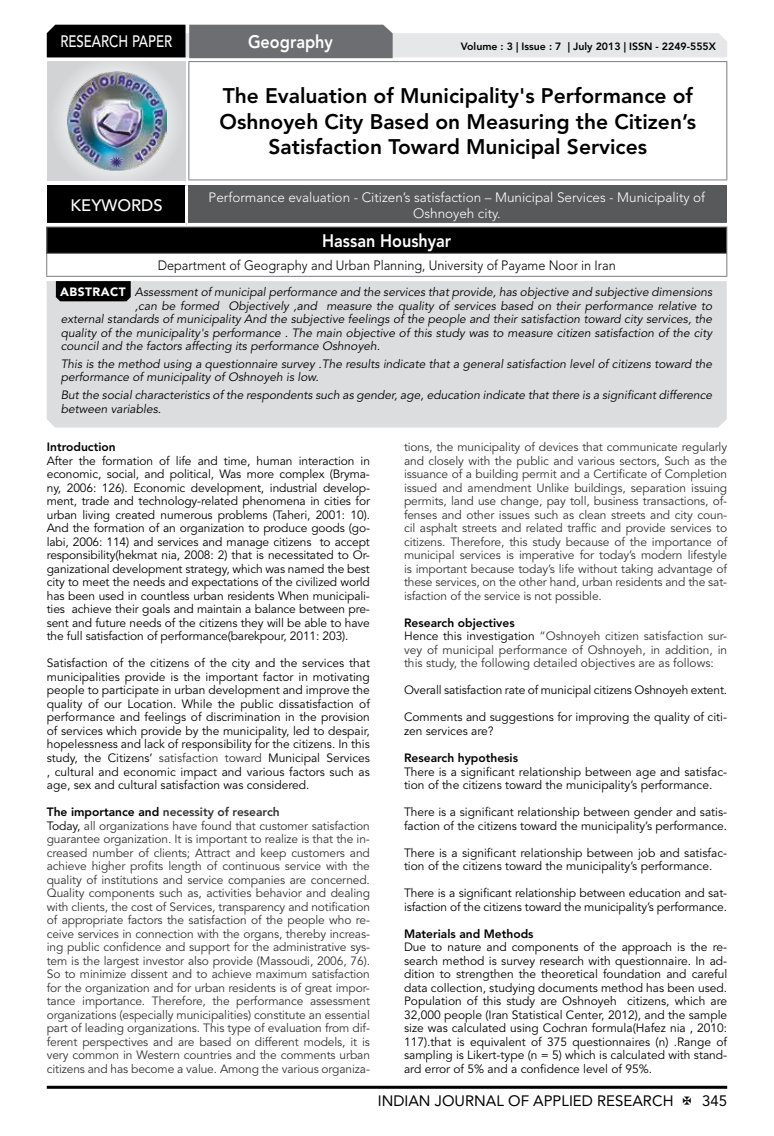
<style>
.page{position:relative;width:774px;height:1136px;background:#fff}
.page>*{position:absolute;margin:0;border:0;box-sizing:border-box;transform-origin:0 0}
.t1{font:800 21px/25.2px "Avenir LT Std";color:#000;text-align:center}
.t2{font:800 18px "Avenir LT Std";color:#fff;scale:.9 1}
.t3{font:500 16.5px "Avenir LT Std";color:#fff;scale:.8 1}
.t4{font:500 16.5px "Avenir LT Std";color:#fff}
.t5{font:15px "Avenir LT Std";color:#000}
.t6{font:300 13.5px/16.2px "Avenir LT Std";color:#fff;text-align:center}
.t7{font:300 13.5px "Avenir LT Std";color:#000;scale:.94 1}
.t8{font:12px/13.5px "Avenir LT Std";color:#000}
.t9{font:12px/13.5px "Avenir LT Std";letter-spacing:-.01em;color:#333}
.t10{font:italic 12px/13.5px "Avenir LT Std";color:#000}
.t11{font:800 12px "Avenir LT Std";color:#000}
.t12{font:800 10.5px "Avenir LT Std";color:#000}
.s1{font-weight:900;font-style:normal;color:#fff}
.s2{color:#333}
.s3{font-weight:800;color:#000}
.s4{font-weight:800}
.s5{color:#000}
</style>
<div class="page">
<hr style="left:47px;top:1085px;width:680px;height:3px;background:#000">
<div style="left:48px;top:62px;width:137px;height:118px;background:linear-gradient(to right,#d9dadb,#d9dadb)"></div>
<img style="left:68px;top:71px;width:99px;height:100px">
<svg style="left:47px;top:25px;width:680px;height:33px;background:#979899"></svg>
<hr style="left:188px;top:61px;width:539px;height:1px;background:#808285">
<hr style="left:188px;top:62px;width:1px;height:117px;background:#808285">
<hr style="left:726px;top:62px;width:1px;height:117px;background:#808285">
<hr style="left:188px;top:179px;width:539px;height:1px;background:#808285">
<div style="left:47px;top:227px;width:680px;height:26px;background:#000"></div>
<hr style="left:46px;top:226px;width:681px;height:1px;background:#808285">
<hr style="left:46px;top:253px;width:681px;height:1px;background:#808285">
<svg style="left:46px;top:227px;width:1px;height:49px"></svg>
<svg style="left:726px;top:227px;width:1px;height:49px"></svg>
<hr style="left:46px;top:276px;width:681px;height:1px;background:#808285">
<div style="left:47px;top:185px;width:139px;height:39px;background:#000"></div>
<div style="left:186px;top:185px;width:541px;height:39px;background:#58595b"></div>
<hr style="left:185px;top:185px;width:3px;height:38px;background:#fff">
<hr style="left:47px;top:223px;width:139px;height:3px;background:#fff">
<hr style="left:186px;top:223px;width:541px;height:3px;background:#fff">
<div style="left:47px;top:281px;width:680px;height:146px;background:#dcddde"></div>
<svg style="left:56px;top:281px;width:75px;height:20px"></svg>
<h3 class="t3" style="left:60px;top:32px;width:139px">RESEARCH PAPER</h3>
<h2 class="t2" style="left:248px;top:31px;width:96px">Geography</h2>
<p class="t12" style="left:461px;top:41px;width:257px">Volume : 3 | Issue : 7 | July 2013 | ISSN - 2249-555X</p>
<h1 class="t1" style="left:220px;top:84px;width:478px">The Evaluation of Municipality's Performance of<br>Oshnoyeh City Based on Measuring the Citizen’s<br>Satisfaction Toward Municipal Services</h1>
<h3 class="t4" style="left:71px;top:196px;width:94px">KEYWORDS</h3>
<p class="t6" style="left:209px;top:189px;width:498px">Performance evaluation - Citizen’s satisfaction – Municipal Services - Municipality of<br>Oshnoyeh city.</p>
<h2 class="t2" style="left:322px;top:230px;width:145px">Hassan Houshyar</h2>
<p class="t7" style="left:158px;top:257px;width:489px">Department of Geography and Urban Planning, University of Payame Noor in Iran</p>
<p class="t10" style="left:60px;top:285px;width:654px"><span class="s1">ABSTRACT</span> Assessment of municipal performance and the services that provide, has objective and subjective dimensions</p>
<p class="t10" style="left:135px;top:299px;width:579px">,can be formed Objectively ,and measure the quality of services based on their performance relative to</p>
<p class="t10" style="left:61px;top:312px;width:653px">external standards of municipality And the subjective feelings of the people and their satisfaction toward city services, the</p>
<p class="t10" style="left:61px;top:326px;width:653px">quality of the municipality's performance . The main objective of this study was to measure citizen satisfaction of the city</p>
<p class="t10" style="left:61px;top:339px;width:321px">council and the factors affecting its performance Oshnoyeh.</p>
<p class="t10" style="left:61px;top:357px;width:653px">This is the method using a questionnaire survey .The results indicate that a general satisfaction level of citizens toward the performance of municipality of Oshnoyeh is low.</p>
<p class="t10" style="left:61px;top:388px;width:653px">But the social characteristics of the respondents such as gender, age, education indicate that there is a significant difference between variables.</p>
<p class="t11" style="left:47px;top:440px;width:70px">Introduction</p>
<p class="t8" style="left:47px;top:454px;width:325px;text-align:justify">After the formation of life and time, human interaction in economic, social, and political, Was more complex (Bryma&shy;ny, 2006: 126). Economic development, industrial develop&shy;ment, trade and technology-related phenomena in cities for urban living created numerous problems (Taheri, 2001: 10).<br>And the formation of an organization to produce goods (go&shy;labi, 2006: 114) and services and manage citizens to accept responsibility(hekmat nia, 2008: 2) that is necessitated to Or&shy;ganizational development strategy, which was named the best city to meet the needs and expectations of the civilized world has been used in countless urban residents When municipali&shy;ties achieve their goals and maintain a balance between pre&shy;sent and future needs of the citizens they will be able to have the full satisfaction of performance(barekpour, 2011: 203).</p>
<p class="t8" style="left:47px;top:656px;width:325px;text-align:justify">Satisfaction of the citizens of the city and the services that municipalities provide is the important factor in motivating people to participate in urban development and improve the quality of our Location. While the public dissatisfaction of performance and feelings of discrimination in the provision of services which provide by the municipality, led to despair, hopelessness and lack of responsibility for the citizens. In this study, the Citizens’ <span class="s2">satisfaction toward</span> Municipal Services , cultural and economic impact and various factors such as age, sex and cultural satisfaction was considered.</p>
<p class="t9" style="left:47px;top:805px;width:325px"><span class="s3">The importance and</span> <span class="s4">necessity of research<br></span><span class="s5">Today,</span> all organizations have found that customer satisfaction guarantee organization. It is important to realize is that the in&shy;creased number of clients; Attract and keep customers and achieve higher profits length of continuous service with the quality of institutions and service companies are concerned.<br>Quality components such as, activities behavior and dealing with clients, the cost of Services, transparency and notification of appropriate factors the satisfaction of the people who re&shy;ceive services in connection with the organs, thereby increas&shy;ing public confidence and support for the administrative sys&shy;tem is the largest investor also provide (Massoudi, 2006, 76).<br>So to minimize dissent and to achieve maximum satisfaction for the organization and for urban residents is of great impor&shy;tance importance. Therefore, the performance assessment organizations (especially municipalities) constitute an essential part of leading organizations. This type of evaluation from dif&shy;ferent perspectives and are based on different models, it is very common in Western countries and the comments urban citizens and has become a value. Among the various organiza-</p>
<p class="t9" style="left:404px;top:440px;width:325px;text-align:justify">tions, the municipality of devices that communicate regularly and closely with the public and various sectors, Such as the issuance of a building permit and a Certificate of Completion issued and amendment Unlike buildings, separation issuing permits, land use change, pay toll, business transactions, of&shy;fenses and other issues such as clean streets and city coun&shy;cil asphalt streets and related traffic and provide services to citizens. Therefore, this study because of the importance of municipal services is imperative for today’s modern lifestyle is important because today’s life without taking advantage of these services, on the other hand, urban residents and the sat&shy;isfaction of the service is not possible.</p>
<p class="t9" style="left:404px;top:616px;width:325px"><span class="s3">Research objectives<br></span><span class="s5">Hence this investigation</span> “Oshnoyeh citizen satisfaction sur&shy;vey of municipal performance of Oshnoyeh, in addition, in this study, the following detailed objectives are as follows:</p>
<p class="t8" style="left:404px;top:683px;width:325px">Overall satisfaction rate of municipal citizens Oshnoyeh extent.</p>
<p class="t8" style="left:404px;top:710px;width:325px">Comments and suggestions for improving the quality of citi&shy;zen services are?</p>
<p class="t11" style="left:404px;top:750px;width:115px">Research hypothesis</p>
<p class="t8" style="left:404px;top:764px;width:325px">There is a significant relationship between age and satisfac&shy;tion of the citizens toward the municipality’s performance.</p>
<p class="t8" style="left:404px;top:805px;width:325px">There is a significant relationship between gender and satis&shy;faction of the citizens toward the municipality’s performance.</p>
<p class="t8" style="left:404px;top:845px;width:325px">There is a significant relationship between job and satisfac&shy;tion of the citizens toward the municipality’s performance.</p>
<p class="t8" style="left:404px;top:886px;width:325px">There is a significant relationship between education and sat&shy;isfaction of the citizens toward the municipality’s performance.</p>
<p class="t11" style="left:404px;top:926px;width:131px">Materials and Methods</p>
<p class="t8" style="left:404px;top:940px;width:325px;text-align:justify">Due to nature and components of the approach is the re&shy;search method is survey research with questionnaire. In ad&shy;dition to strengthen the theoretical foundation and careful data collection, studying documents method has been used.<br>Population of this study are Oshnoyeh citizens, which are 32,000 people (Iran Statistical Center, 2012), and the sample size was calculated using Cochran formula(Hafez nia , 2010:<br>117).that is equivalent of 375 questionnaires (n) .Range of sampling is Likert-type (n = 5) which is calculated with stand&shy;ard error of 5% and a confidence level of 95%.</p>
<p class="t5" style="left:378px;top:1091px;width:297px">INDIAN JOURNAL OF APPLIED RESEARCH</p>
<p class="t5" style="left:702px;top:1091px;width:27px">345</p>
</div>
